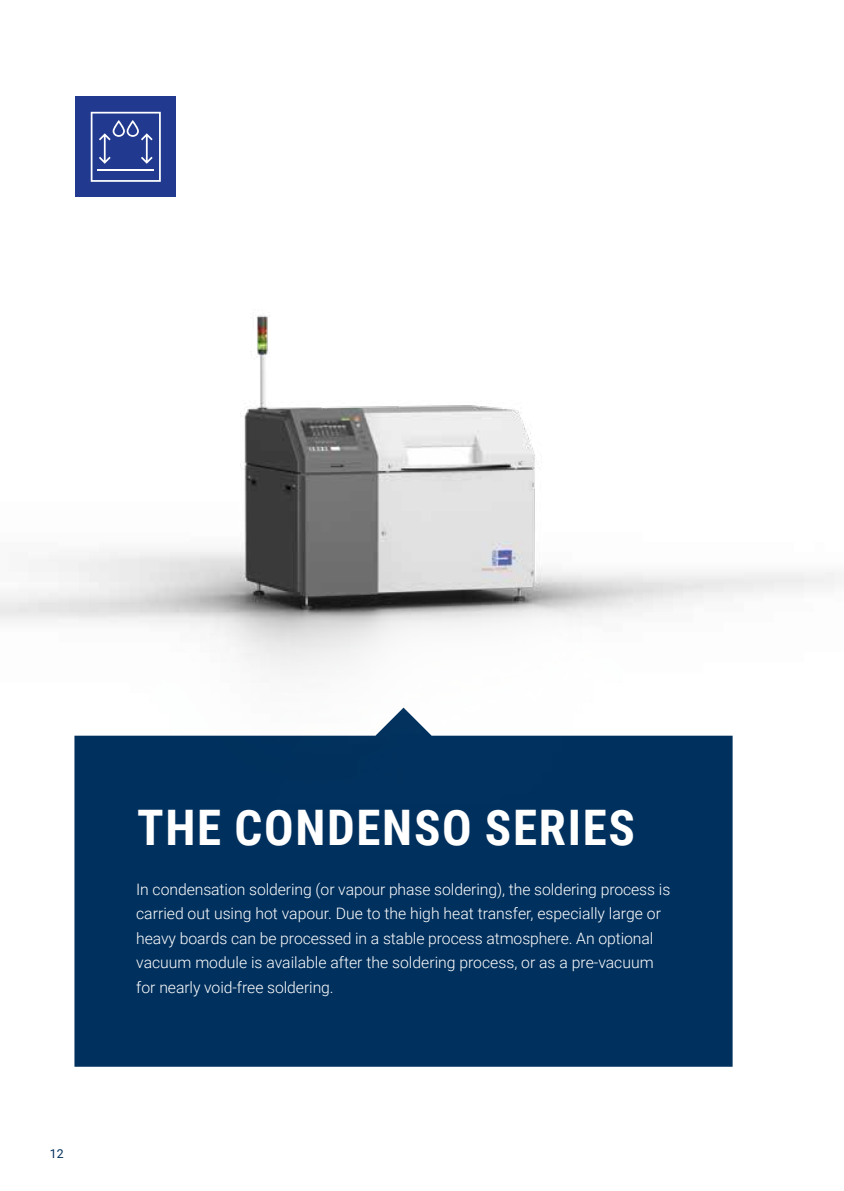
<style>
.page{position:relative;width:844px;height:1191px;background:#fff}
.page>*{position:absolute;margin:0;border:0;box-sizing:border-box;transform-origin:0 0}
.t1{font:700 49px "Roboto Condensed";letter-spacing:.035em;color:#fff}
.t2{font:300 15.75px/24.5px "Roboto";letter-spacing:-.005em;color:#fff}
.t3{font:12.25px "Roboto";color:#00305d}
</style>
<div class="page">
<div style="left:74px;top:883px;width:658px;height:183px;background:#00305d"></div>
<img style="left:0;top:315px;width:843px;height:568px">
<div style="left:76px;top:97px;width:100px;height:100px;background:#213a8f"></div>
<svg style="left:91px;top:112px;width:70px;height:70px"></svg>
<p class="t3" style="left:50px;top:1145px;width:15px">12</p>
<h1 class="t1" style="left:137px;top:793px;width:499px">THE CONDENSO SERIES</h1>
<p class="t2" style="left:136px;top:876px;width:535px">In condensation soldering (or vapour phase soldering), the soldering process is carried out using hot vapour. Due to the high heat transfer, especially large or heavy boards can be processed in a stable process atmosphere. An optional vacuum module is available after the soldering process, or as a pre-vacuum for nearly void-free soldering.</p>
</div>
